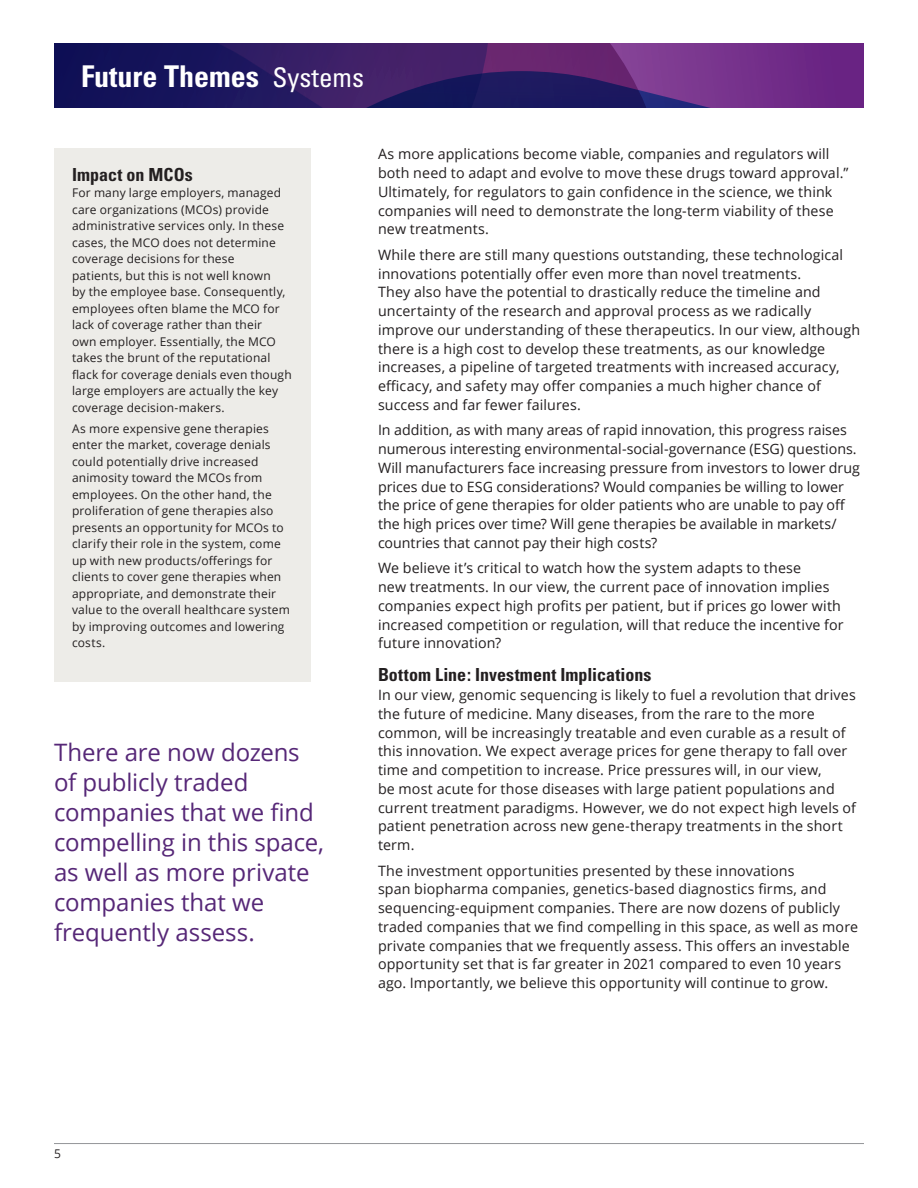
<style>
.page{position:relative;width:918px;height:1188px;background:#fff}
.page>*{position:absolute;margin:0;border:0;box-sizing:border-box;transform-origin:0 0}
.t1{font:700 condensed 30px "Univers";color:#fff}
.Large_quote{font:24px/30px "Open Sans";letter-spacing:-.005em;color:#562777}
.Subhead_1_Black_Pub{font:700 condensed 18px "Univers";letter-spacing:.005em;color:#231f20}
.Header_1_Black_Pub_d{font:700 condensed 18px "Univers";letter-spacing:.005em;color:#231f20}
.Body_copy{font:14.25px/18.8px "Open Sans";letter-spacing:.005em;color:#231f20}
.Body{font:12px/16.5px "Open Sans";letter-spacing:.015em;color:#231f20}
.s1{font-weight:400;font-size:27px}
</style>
<div class="page">
<hr style="left:54px;top:1143px;width:810px;height:1px;background:#939598">
<svg style="left:54px;top:43px;width:810px;height:65px;background:#40206d"></svg>
<div style="left:54px;top:148px;width:256px;height:534px;background:#edece8"></div>
<h1 class="t1" style="left:81px;top:58px;width:285px">Future Themes <span class="s1">Systems</span></h1>
<p class="Header_1_Black_Pub_d" style="left:72px;top:163px;width:122px">Impact on MCOs</p>
<p class="Body" style="left:72px;top:184px;width:221px">For many large employers, managed care organizations (MCOs) provide administrative services only. In these cases, the MCO does not determine coverage decisions for these<br>patients, but this is not well known<br>by the employee base. Consequently, employees often blame the MCO for lack of coverage rather than their<br>own employer. Essentially, the MCO takes the brunt of the reputational flack for coverage denials even though large employers are actually the key coverage decision-makers.</p>
<p class="Body" style="left:72px;top:420px;width:219px">As more expensive gene therapies enter the market, coverage denials could potentially drive increased animosity toward the MCOs from employees. On the other hand, the proliferation of gene therapies also presents an opportunity for MCOs to clarify their role in the system, come up with new products/offerings for clients to cover gene therapies when appropriate, and demonstrate their value to the overall healthcare system by improving outcomes and lowering costs.</p>
<p class="Large_quote" style="left:54px;top:737px;width:272px">There are now dozens of publicly traded companies that we find compelling in this space, as well as more private companies that we frequently assess.</p>
<p class="Body_copy" style="left:378px;top:144px;width:472px">As more applications become viable, companies and regulators will both need to adapt and evolve to move these drugs toward approval.” Ultimately, for regulators to gain confidence in the science, we think companies will need to demonstrate the long-term viability of these new treatments.</p>
<p class="Body_copy" style="left:378px;top:245px;width:484px">While there are still many questions outstanding, these technological innovations potentially offer even more than novel treatments.<br>They also have the potential to drastically reduce the timeline and uncertainty of the research and approval process as we radically improve our understanding of these therapeutics. In our view, although there is a high cost to develop these treatments, as our knowledge increases, a pipeline of targeted treatments with increased accuracy, efficacy, and safety may offer companies a much higher chance of success and far fewer failures.</p>
<p class="Body_copy" style="left:378px;top:420px;width:484px">In addition, as with many areas of rapid innovation, this progress raises numerous interesting environmental-social-governance (ESG) questions.<br>Will manufacturers face increasing pressure from investors to lower drug prices due to ESG considerations? Would companies be willing to lower the price of gene therapies for older patients who are unable to pay off the high prices over time? Will gene therapies be available in markets/ countries that cannot pay their high costs?</p>
<p class="Body_copy" style="left:378px;top:558px;width:467px">We believe it’s critical to watch how the system adapts to these<br>new treatments. In our view, the current pace of innovation implies companies expect high profits per patient, but if prices go lower with increased competition or regulation, will that reduce the incentive for future innovation?</p>
<p class="Subhead_1_Black_Pub" style="left:378px;top:664px;width:275px">Bottom Line: Investment Implications</p>
<p class="Body_copy" style="left:378px;top:685px;width:480px">In our view, genomic sequencing is likely to fuel a revolution that drives the future of medicine. Many diseases, from the rare to the more common, will be increasingly treatable and even curable as a result of this innovation. We expect average prices for gene therapy to fall over time and competition to increase. Price pressures will, in our view,<br>be most acute for those diseases with large patient populations and current treatment paradigms. However, we do not expect high levels of patient penetration across new gene-therapy treatments in the short term.</p>
<p class="Body_copy" style="left:378px;top:861px;width:482px">The investment opportunities presented by these innovations<br>span biopharma companies, genetics-based diagnostics firms, and sequencing-equipment companies. There are now dozens of publicly traded companies that we find compelling in this space, as well as more private companies that we frequently assess. This offers an investable opportunity set that is far greater in 2021 compared to even 10 years ago. Importantly, we believe this opportunity will continue to grow.</p>
<p class="Body" style="left:54px;top:1145px;width:8px">5</p>
</div>
